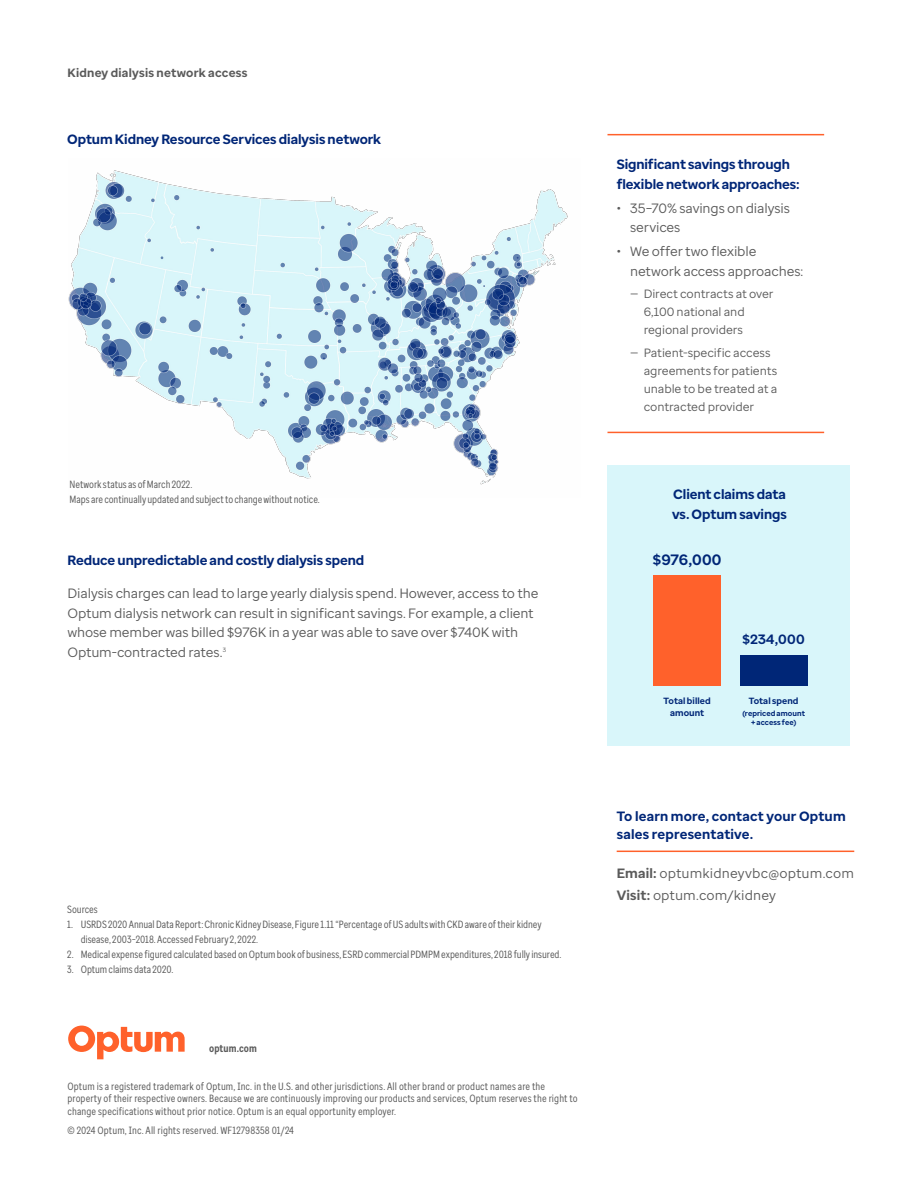
<style>
.page{position:relative;width:918px;height:1188px;background:#fff}
.page>*{position:absolute;margin:0;border:0;box-sizing:border-box;transform-origin:0 0}
.Subhead_-_KD_recommendation{font:700 15px "Optum Sans";color:#002677}
.Sign-off_footer{font:13.5px/19.5px "Optum Sans";letter-spacing:-.01em;color:#5a5a5a}
.Sign-off_footer-2{font:700 13.5px/19.5px "Optum Sans";letter-spacing:-.005em;color:#002677}
.Sign-off_footer-3{font:700 13.5px/18px "Optum Sans";letter-spacing:.015em;color:#002677}
.Subhead_-_KD_recommendation-2{font:700 13.5px "Optum Sans";letter-spacing:.015em;color:#002677}
.t1{font:12px/18px "Optum Sans";letter-spacing:-.005em;color:#5a5a5a}
.t2{font:700 12px "Optum Sans";letter-spacing:.02em;color:#5a5a5a}
.Small_Copy{font:10.5px/12.6px "Optum Sans Cond";letter-spacing:.005em;color:#5a5a5a}
.Body_Copy____SOURCE{font:10.5px "Optum Sans Cond";letter-spacing:-.005em;color:#5a5a5a}
.Small_Copy-2{font:700 10.5px "Optum Sans Cond";letter-spacing:.01em;color:#5a5a5a}
.Sign-off_footer-4{font:700 9px/12px "Optum Sans";letter-spacing:.01em;color:#002677;text-align:center}
.Sign-off_footer-5{font:700 7.5px/9px "Optum Sans";letter-spacing:.005em;color:#002677;text-align:center}
.s1{font-weight:700}
</style>
<div class="page">
<img style="left:68px;top:170px;width:500px;height:315px">
<svg style="left:68px;top:1026px;width:117px;height:33px"></svg>
<hr style="left:617px;top:851px;width:237px;height:1px;background:#ff612b">
<hr style="left:608px;top:134px;width:216px;height:1px;background:#ff612b">
<hr style="left:608px;top:432px;width:216px;height:1px;background:#ff612b">
<div style="left:608px;top:465px;width:242px;height:280px;background:#d9f6fa"></div>
<div style="left:653px;top:576px;width:68px;height:110px;background:#ff612b"></div>
<div style="left:740px;top:655px;width:67px;height:31px;background:#002677"></div>
<p class="t2" style="left:68px;top:65px;width:182px">Kidney dialysis network access</p>
<p class="Sign-off_footer-2" style="left:67px;top:130px;width:316px">Optum Kidney Resource Services dialysis network</p>
<p class="Body_Copy____SOURCE" style="left:70px;top:477px;width:124px">Network status as of March 2022.</p>
<p class="Body_Copy____SOURCE" style="left:70px;top:492px;width:252px">Maps are continually updated and subject to change without notice.</p>
<p class="Sign-off_footer-2" style="left:68px;top:551px;width:298px">Reduce unpredictable and costly dialysis spend</p>
<p class="Sign-off_footer" style="left:68px;top:584px;width:473px">Dialysis charges can lead to large yearly dialysis spend. However, access to the Optum dialysis network can result in significant savings. For example, a client whose member was billed $976K in a year was able to save over $740K with Optum-contracted rates.<sup>3</sup></p>
<p class="Body_Copy____SOURCE" style="left:67px;top:902px;width:32px">Sources</p>
<p class="Small_Copy" style="left:81px;top:916px;width:462px;line-height:15px;text-indent:-14px">1. USRDS 2020 Annual Data Report: Chronic Kidney Disease, Figure 1.11 “Percentage of US adults with CKD aware of their kidney disease, 2003–2018. Accessed February 2, 2022.</p>
<p class="Small_Copy" style="left:67px;top:948px;width:496px">2. Medical expense figured calculated based on Optum book of business, ESRD commercial PDMPM expenditures, 2018 fully insured.</p>
<p class="Small_Copy" style="left:67px;top:963px;width:108px">3. Optum claims data 2020.</p>
<p class="Small_Copy-2" style="left:209px;top:1041px;width:49px">optum.com</p>
<p class="Small_Copy" style="left:68px;top:1080px;width:512px">Optum is a registered trademark of Optum, Inc. in the U.S. and other jurisdictions. All other brand or product names are the property of their respective owners. Because we are continuously improving our products and services, Optum reserves the right to change specifications without prior notice. Optum is an equal opportunity employer.</p>
<p class="Small_Copy" style="left:68px;top:1124px;width:228px">© 2024 Optum, Inc. All rights reserved. WF12798358 01/24</p>
<p class="Sign-off_footer-2" style="left:617px;top:155px;width:185px">Significant savings through flexible network approaches:</p>
<p class="Sign-off_footer" style="left:630px;top:198px;width:161px;text-indent:-14px">• 35–70% savings on dialysis services</p>
<p class="Sign-off_footer" style="left:630px;top:241px;width:175px;text-indent:-14px">• We offer two flexible network access approaches:</p>
<p class="t1" style="left:644px;top:285px;width:131px;text-indent:-14px">— Direct contracts at over<br>6,100 national and regional providers</p>
<p class="t1" style="left:644px;top:343px;width:135px;text-indent:-14px">— Patient-specific access agreements for patients unable to be treated at a contracted provider</p>
<p class="Sign-off_footer-2" style="left:672px;top:485px;width:116px">Client claims data vs. Optum savings</p>
<p class="Subhead_-_KD_recommendation" style="left:653px;top:550px;width:70px">$976,000</p>
<p class="Sign-off_footer-4" style="left:664px;top:694px;width:49px">Total billed amount</p>
<p class="Subhead_-_KD_recommendation-2" style="left:743px;top:630px;width:64px">$234,000</p>
<p class="Sign-off_footer-4" style="left:749px;top:694px;width:51px">Total spend</p>
<p class="Sign-off_footer-5" style="left:742px;top:709px;width:64px">(repriced amount + access fee)</p>
<p class="Sign-off_footer-3" style="left:617px;top:808px;width:231px">To learn more, contact your Optum sales representative.</p>
<p class="Sign-off_footer" style="left:617px;top:863px;width:239px"><span class="s1">Email:</span> optumkidneyvbc@optum.com</p>
<p class="Sign-off_footer" style="left:617px;top:885px;width:161px"><span class="s1">Visit:</span> optum.com/kidney</p>
</div>
